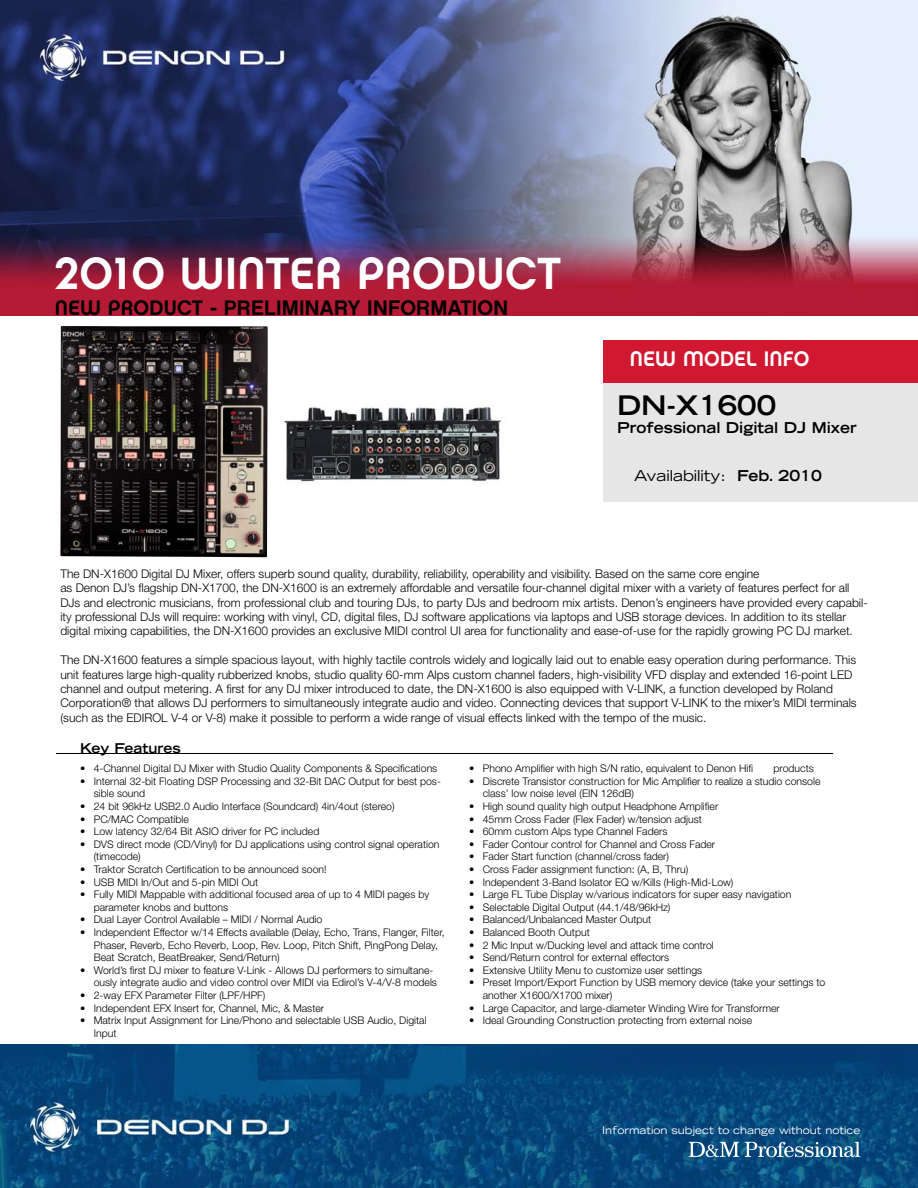
<style>
.page{position:relative;width:918px;height:1188px;background:#fff}
.page>*{position:absolute;margin:0;border:0;box-sizing:border-box;transform-origin:0 0}
.t1{font:45px "Chalet New York Nineteen Seventy";letter-spacing:.01em;color:#fff}
.t2{font:700 expanded 27px "Trade Gothic LH";color:#000}
.t3{font:21px "Chalet New York Nineteen Eighty";letter-spacing:.01em;color:#000}
.t4{font:21px "Chalet New York Nineteen Seventy";letter-spacing:.01em;color:#fff}
.t5{font:700 expanded 15px "Trade Gothic LH";color:#000}
.t6{font:expanded 15px "Trade Gothic LH";color:#000}
.t7{font:700 expanded 13.5px "Trade Gothic LH";color:#000}
.t8{font:300 12px/14.4px "Helvetica Neue LT Std";color:#000}
.t9{font:300 10.5px/12.6px "Helvetica Neue LT Std";color:#000}
.t10{font:expanded 10.5px "Trade Gothic LH";color:#fff}
.s1{font-family:"Chalet New York Nineteen Seventy"}
.s2{font-weight:700}
</style>
<div class="page">
<div style="left:604px;top:340px;width:314px;height:162px;background:#e6e6e6"></div>
<img style="left:1px;top:1044px;width:917px;height:144px">
<hr style="left:56px;top:753px;width:777px;height:1px;background:#000">
<svg style="left:689px;top:1142px;width:50px;height:15px"></svg>
<svg style="left:745px;top:1142px;width:115px;height:15px;background:#5383a5"></svg>
<img style="left:1px;top:0;width:917px;height:315px">
<div style="left:604px;top:340px;width:314px;height:42px;background:#d11831"></div>
<img style="left:60px;top:326px;width:208px;height:231px">
<img style="left:284px;top:407px;width:217px;height:75px">
<h1 class="t1" style="left:55px;top:246px;width:508px">2010 WINTER PRODUCT</h1>
<h3 class="t3" style="left:55px;top:294px;width:455px"><span class="s1">NEW PRODUCT -</span> PRELIMINARY INFORMATION</h3>
<h3 class="t4" style="left:630px;top:346px;width:181px">NEW MODEL INFO</h3>
<h2 class="t2" style="left:617px;top:388px;width:160px">DN-X1600</h2>
<h3 class="t5" style="left:617px;top:418px;width:241px">Professional Digital DJ Mixer</h3>
<h3 class="t6" style="left:634px;top:466px;width:189px">Availability: <span class="s2">Feb. 2010</span></h3>
<p class="t8" style="left:60px;top:566px;width:809px">The DN-X1600 Digital DJ Mixer, offers superb sound quality, durability, reliability, operability and visibility. Based on the same core engine<br>as Denon DJ’s flagship DN-X1700, the DN-X1600 is an extremely affordable and versatile four-channel digital mixer with a variety of features perfect for all DJs and electronic musicians, from professional club and touring DJs, to party DJs and bedroom mix artists. Denon’s engineers have provided every capabil&shy;ity professional DJs will require: working with vinyl, CD, digital files, DJ software applications via laptops and USB storage devices. In addition to its stellar digital mixing capabilities, the DN-X1600 provides an exclusive MIDI control UI area for functionality and ease-of-use for the rapidly growing PC DJ market.</p>
<p class="t8" style="left:60px;top:653px;width:798px">The DN-X1600 features a simple spacious layout, with highly tactile controls widely and logically laid out to enable easy operation during performance. This unit features large high-quality rubberized knobs, studio quality 60-mm Alps custom channel faders, high-visibility VFD display and extended 16-point LED channel and output metering. A first for any DJ mixer introduced to date, the DN-X1600 is also equipped with V-LINK, a function developed by Roland Corporation® that allows DJ performers to simultaneously integrate audio and video. Connecting devices that support V-LINK to the mixer’s MIDI terminals (such as the EDIROL V-4 or V-8) make it possible to perform a wide range of visual effects linked with the tempo of the music.</p>
<p class="t7" style="left:80px;top:739px;width:102px">Key Features</p>
<p class="t9" style="left:80px;top:762px;width:359px">• 4-Channel Digital DJ Mixer with Studio Quality Components &amp; Specifications</p>
<p class="t9" style="left:94px;top:775px;width:349px;text-indent:-14px">• Internal 32-bit Floating DSP Processing and 32-Bit DAC Output for best pos&shy;sible sound</p>
<p class="t9" style="left:80px;top:800px;width:316px">• 24 bit 96kHz USB2.0 Audio Interface (Soundcard) 4in/4out (stereo)</p>
<p class="t9" style="left:80px;top:812px;width:110px">• PC/MAC Compatible</p>
<p class="t9" style="left:80px;top:825px;width:241px">• Low latency 32/64 Bit ASIO driver for PC included</p>
<p class="t9" style="left:94px;top:838px;width:347px;text-indent:-14px">• DVS direct mode (CD/Vinyl) for DJ applications using control signal operation (timecode)</p>
<p class="t9" style="left:80px;top:863px;width:248px">• Traktor Scratch Certification to be announced soon!</p>
<p class="t9" style="left:80px;top:875px;width:179px">• USB MIDI In/Out and 5-pin MIDI Out</p>
<p class="t9" style="left:94px;top:888px;width:337px;text-indent:-14px">• Fully MIDI Mappable with additional focused area of up to 4 MIDI pages by parameter knobs and buttons</p>
<p class="t9" style="left:80px;top:913px;width:244px">• Dual Layer Control Available – MIDI / Normal Audio</p>
<p class="t9" style="left:94px;top:926px;width:352px;text-indent:-14px">• Independent Effector w/14 Effects available (Delay, Echo, Trans, Flanger, Filter,<br>Phaser, Reverb, Echo Reverb, Loop, Rev. Loop, Pitch Shift, PingPong Delay,<br>Beat Scratch, BeatBreaker, Send/Return)</p>
<p class="t9" style="left:94px;top:964px;width:345px;text-indent:-14px">• World’s first DJ mixer to feature V-Link - Allows DJ performers to simultane&shy;ously integrate audio and video control over MIDI via Edirol’s V-4/V-8 models</p>
<p class="t9" style="left:80px;top:989px;width:187px">• 2-way EFX Parameter Filter (LPF/HPF)</p>
<p class="t9" style="left:80px;top:1001px;width:245px">• Independent EFX Insert for, Channel, Mic, &amp; Master</p>
<p class="t9" style="left:94px;top:1014px;width:334px;text-indent:-14px">• Matrix Input Assignment for Line/Phono and selectable USB Audio, Digital<br>Input</p>
<p class="t9" style="left:469px;top:762px;width:285px">• Phono Amplifier with high S/N ratio, equivalent to Denon Hifi</p>
<p class="t9" style="left:774px;top:762px;width:42px">products</p>
<p class="t9" style="left:483px;top:775px;width:339px;text-indent:-14px">• Discrete Transistor construction for Mic Amplifier to realize a studio console class’ low noise level (EIN 126dB)</p>
<p class="t9" style="left:469px;top:800px;width:251px">• High sound quality high output Headphone Amplifier</p>
<p class="t9" style="left:469px;top:812px;width:234px">• 45mm Cross Fader (Flex Fader) w/tension adjust</p>
<p class="t9" style="left:469px;top:825px;width:200px">• 60mm custom Alps type Channel Faders</p>
<p class="t9" style="left:469px;top:838px;width:247px">• Fader Contour control for Channel and Cross Fader</p>
<p class="t9" style="left:469px;top:850px;width:201px">• Fader Start function (channel/cross fader)</p>
<p class="t9" style="left:469px;top:863px;width:221px">• Cross Fader assignment function: (A, B, Thru)</p>
<p class="t9" style="left:469px;top:875px;width:266px">• Independent 3-Band Isolator EQ w/Kills (High-Mid-Low)</p>
<p class="t9" style="left:469px;top:888px;width:324px">• Large FL Tube Display w/various indicators for super easy navigation</p>
<p class="t9" style="left:469px;top:901px;width:203px">• Selectable Digital Output (44.1/48/96kHz)</p>
<p class="t9" style="left:469px;top:913px;width:183px">• Balanced/Unbalanced Master Output</p>
<p class="t9" style="left:469px;top:926px;width:122px">• Balanced Booth Output</p>
<p class="t9" style="left:469px;top:938px;width:246px">• 2 Mic Input w/Ducking level and attack time control</p>
<p class="t9" style="left:469px;top:951px;width:202px">• Send/Return control for external effectors</p>
<p class="t9" style="left:469px;top:964px;width:235px">• Extensive Utility Menu to customize user settings</p>
<p class="t9" style="left:483px;top:976px;width:344px;text-indent:-14px">• Preset Import/Export Function by USB memory device (take your settings to another X1600/X1700 mixer)</p>
<p class="t9" style="left:469px;top:1001px;width:312px">• Large Capacitor, and large-diameter Winding Wire for Transformer</p>
<p class="t9" style="left:469px;top:1014px;width:285px">• Ideal Grounding Construction protecting from external noise</p>
<p class="t10" style="left:602px;top:1124px;width:260px">Information subject to change without notice</p>
</div>
